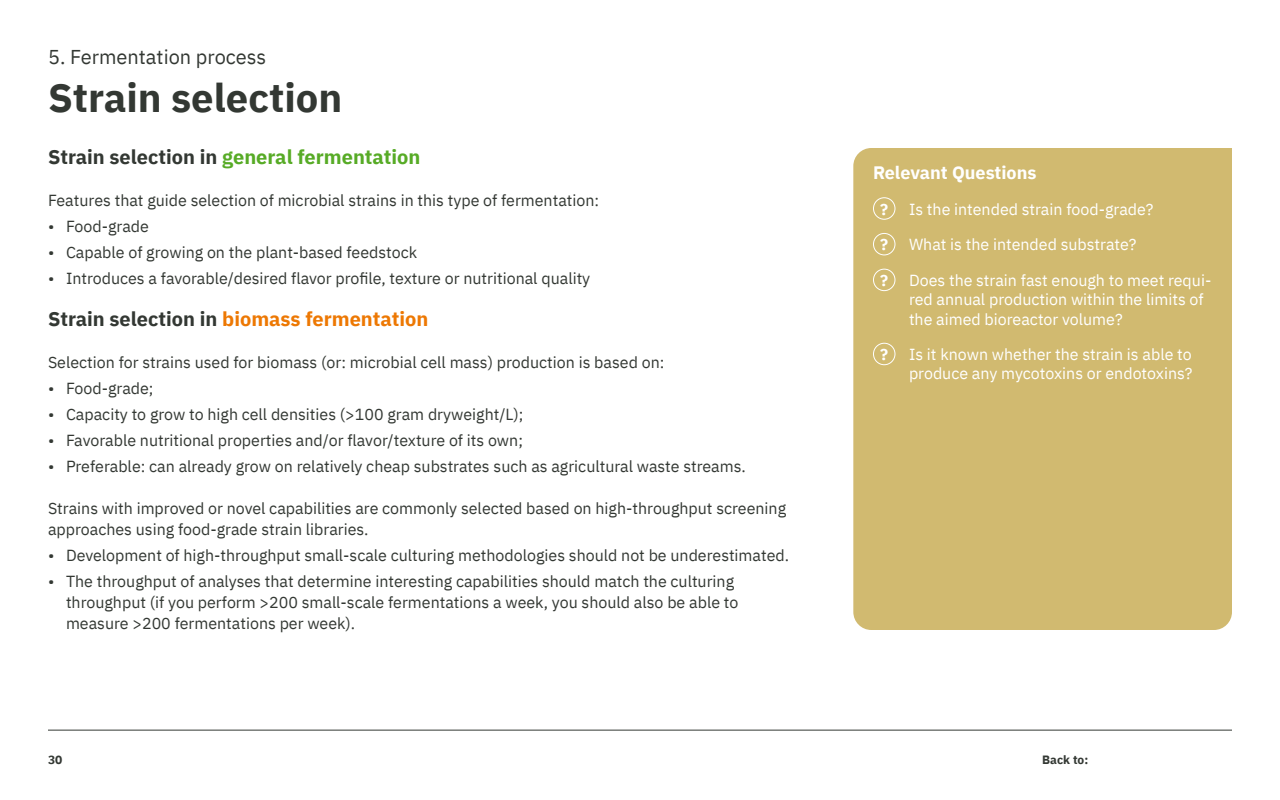
<style>
.page{position:relative;width:1280px;height:800px;background:#fff}
.page>*{position:absolute;margin:0;border:0;box-sizing:border-box;transform-origin:0 0}
.t1{font:700 40px "IBM Plex Sans";color:#333833}
.t2{font:700 20px "IBM Plex Sans";color:#57ab26}
.t3{font:700 20px "IBM Plex Sans";color:#ed7803}
.t4{font:20px "IBM Plex Sans";color:#333833}
.t5{font:700 18px "IBM Plex Sans";color:#fff}
.t6{font:16px/21px "IBM Plex Sans";color:#333833}
.t7{font:16px/19.2px "IBM Plex Sans";color:#fff}
.t8{font:700 16px "IBM Plex Sans";color:#fff}
.t9{font:700 12px "IBM Plex Sans";color:#333833}
.s1{color:#333833}
</style>
<div class="page">
<div style="left:853px;top:148px;width:379px;height:482px;background:#d1ba70"></div>
<div style="left:873px;top:197px;width:23px;height:23px;border:1px solid #fff;border-radius:50%"></div>
<div style="left:873px;top:233px;width:23px;height:22px;border:1px solid #fff;border-radius:50%"></div>
<div style="left:873px;top:269px;width:23px;height:22px;border:1px solid #fff;border-radius:50%"></div>
<div style="left:873px;top:343px;width:23px;height:22px;border:1px solid #fff;border-radius:50%"></div>
<hr style="left:48px;top:730px;width:1184px;height:1px;background:#333833">
<p class="t4" style="left:48px;top:41px;width:220px">5. Fermentation process</p>
<h1 class="t1" style="left:48px;top:66px;width:296px">Strain selection</h1>
<p class="t2" style="left:48px;top:141px;width:374px"><span class="s1">Strain selection in</span> general fermentation</p>
<p class="t6" style="left:48px;top:188px;width:553px">Features that guide selection of microbial strains in this type of fermentation:</p>
<p class="t6" style="left:48px;top:214px;width:102px">• Food-grade</p>
<p class="t6" style="left:48px;top:240px;width:371px">• Capable of growing on the plant-based feedstock</p>
<p class="t6" style="left:48px;top:266px;width:544px">• Introduces a favorable/desired flavor profile, texture or nutritional quality</p>
<p class="t3" style="left:48px;top:303px;width:382px"><span class="s1">Strain selection in</span> biomass fermentation</p>
<p class="t6" style="left:48px;top:350px;width:618px">Selection for strains used for biomass (or: microbial cell mass) production is based on:</p>
<p class="t6" style="left:48px;top:376px;width:107px">• Food-grade;</p>
<p class="t6" style="left:48px;top:402px;width:477px">• Capacity to grow to high cell densities (&gt;100 gram dryweight/L);</p>
<p class="t6" style="left:48px;top:428px;width:477px">• Favorable nutritional properties and/or flavor/texture of its own;</p>
<p class="t6" style="left:48px;top:454px;width:699px">• Preferable: can already grow on relatively cheap substrates such as agricultural waste streams.</p>
<p class="t6" style="left:48px;top:496px;width:740px">Strains with improved or novel capabilities are commonly selected based on high-throughput screening approaches using food-grade strain libraries.</p>
<p class="t6" style="left:48px;top:543px;width:743px">• Development of high-throughput small-scale culturing methodologies should not be underestimated.</p>
<p class="t6" style="left:66px;top:569px;width:674px;text-indent:-18px">• The throughput of analyses that determine interesting capabilities should match the culturing throughput (if you perform &gt;200 small-scale fermentations a week, you should also be able to measure &gt;200 fermentations per week).</p>
<p class="t5" style="left:873px;top:158px;width:165px">Relevant Questions</p>
<p class="t8" style="left:880px;top:196px;width:9px">?</p>
<p class="t7" style="left:909px;top:198px;width:246px">Is the intended strain food-grade?</p>
<p class="t8" style="left:880px;top:232px;width:9px">?</p>
<p class="t7" style="left:909px;top:234px;width:229px">What is the intended substrate?</p>
<p class="t8" style="left:880px;top:268px;width:9px">?</p>
<p class="t7" style="left:909px;top:270px;width:304px">Does the strain fast enough to meet requi&shy;red annual production within the limits of the aimed bioreactor volume?</p>
<p class="t8" style="left:880px;top:342px;width:9px">?</p>
<p class="t7" style="left:909px;top:344px;width:285px">Is it known whether the strain is able to produce any mycotoxins or endotoxins?</p>
<p class="t9" style="left:48px;top:750px;width:16px">30</p>
<p class="t9" style="left:1042px;top:751px;width:48px">Back to:</p>
</div>
